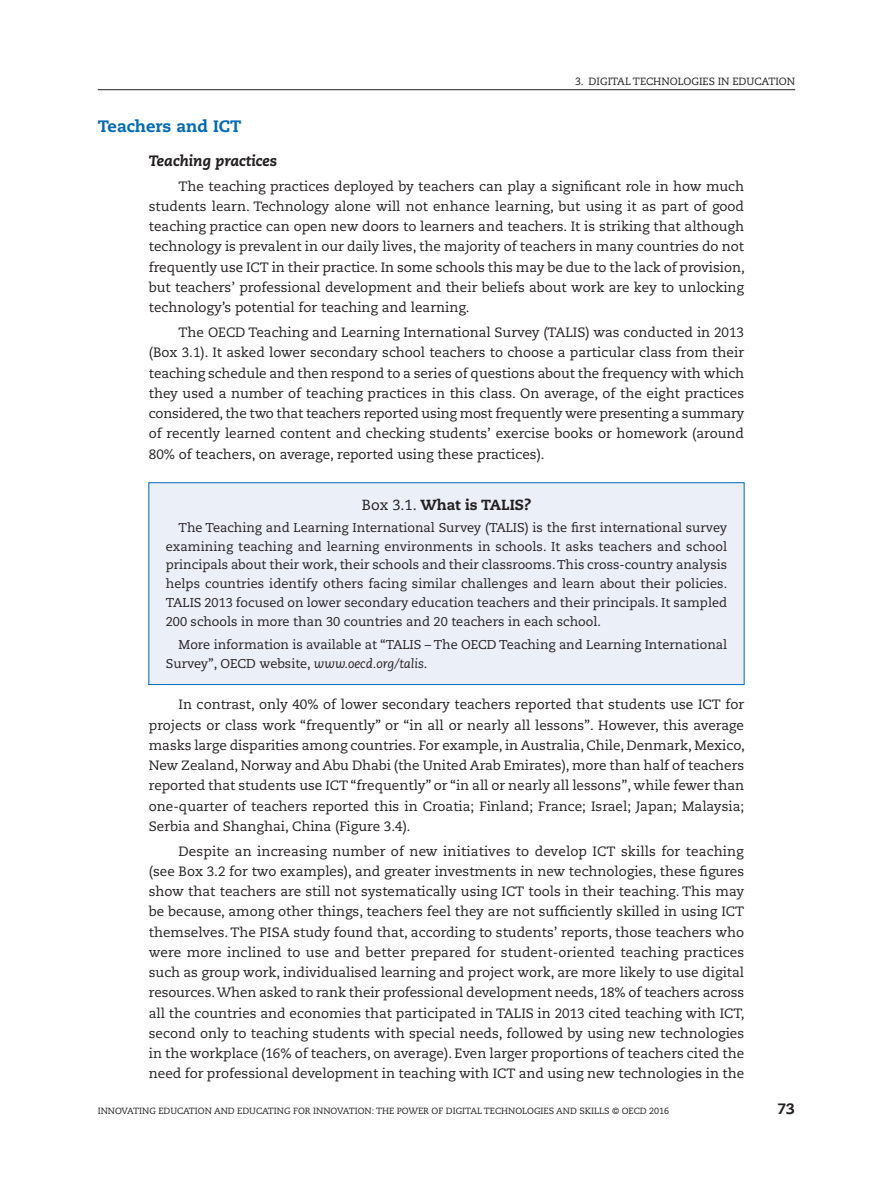
<style>
.page{position:relative;width:893px;height:1191px;background:#fff}
.page>*{position:absolute;margin:0;border:0;box-sizing:border-box;transform-origin:0 0}
.t1{font:800 16.5px "Caecilia LT Std";color:#006bb6}
.t2{font:italic 800 15px "Caecilia LT Std";color:#231f20}
.t3{font:800 15px "Caecilia LT Std";color:#231f20}
.t4{font:800 14.7px "Caecilia LT Std";color:#231f20}
.t5{font:13.5px/20.2px "Caecilia LT Std";color:#231f20;text-align:justify}
.t6{font:12.75px/18.8px "Caecilia LT Std";color:#231f20;text-align:justify}
.t7{font:10.5px "Caecilia LT Std";color:#231f20}
.t8{font:9px "Caecilia LT Std";color:#231f20}
.s1{font-weight:400}
.s2{font-style:italic}
</style>
<div class="page">
<hr style="left:98px;top:89px;width:697px;height:1px;background:#231f20">
<div style="left:148px;top:482px;width:597px;height:203px;background:#eaeff8"></div>
<p class="t7" style="left:575px;top:75px;width:29px">3. Digital</p>
<p class="t7" style="left:633px;top:75px;width:8px">technologies</p>
<p class="t7" style="left:718px;top:75px;width:45px">in education</p>
<p class="t1" style="left:98px;top:116px;width:145px">Teachers and ICT</p>
<p class="t2" style="left:149px;top:152px;width:130px">Teaching practices</p>
<p class="t5" style="left:149px;top:176px;width:597px;text-indent:30px">The teaching practices deployed by teachers can play a significant role in how much students learn. Technology alone will not enhance learning, but using it as part of good teaching practice can open new doors to learners and teachers. It is striking that although technology is prevalent in our daily lives, the majority of teachers in many countries do not frequently use ICT in their practice. In some schools this may be due to the lack of provision, but teachers’ professional development and their beliefs about work are key to unlocking technology’s potential for teaching and learning.</p>
<p class="t5" style="left:149px;top:322px;width:597px;text-indent:30px">The OECD Teaching and Learning International Survey (TALIS) was conducted in 2013 (Box 3.1). It asked lower secondary school teachers to choose a particular class from their teaching schedule and then respond to a series of questions about the frequency with which they used a number of teaching practices in this class. On average, of the eight practices considered, the two that teachers reported using most frequently were presenting a summary of recently learned content and checking students’ exercise books or homework (around 80% of teachers, on average, reported using these practices).</p>
<p class="t4" style="left:362px;top:496px;width:171px"><span class="s1">Box 3.1.</span> What is TALIS?</p>
<p class="t6" style="left:166px;top:518px;width:563px;text-indent:13px">The Teaching and Learning International Survey (TALIS) is the first international survey examining teaching and learning environments in schools. It asks teachers and school principals about their work, their schools and their classrooms. This cross-country analysis helps countries identify others facing similar challenges and learn about their policies.<br>TALIS 2013 focused on lower secondary education teachers and their principals. It sampled 200 schools in more than 30 countries and 20 teachers in each school.</p>
<p class="t6" style="left:166px;top:635px;width:563px;text-indent:13px">More information is available at “TALIS – The OECD Teaching and Learning International<br>Survey”, OECD website, <span class="s2">www.oecd.org/talis</span>.</p>
<p class="t5" style="left:149px;top:695px;width:597px;text-indent:30px">In contrast, only 40% of lower secondary teachers reported that students use ICT for projects or class work “frequently” or “in all or nearly all lessons”. However, this average masks large disparities among countries. For example, in Australia, Chile, Denmark, Mexico, New Zealand, Norway and Abu Dhabi (the United Arab Emirates), more than half of teachers reported that students use ICT “frequently” or “in all or nearly all lessons”, while fewer than one-quarter of teachers reported this in Croatia; Finland; France; Israel; Japan; Malaysia; Serbia and Shanghai, China (Figure 3.4).</p>
<p class="t5" style="left:149px;top:841px;width:597px;text-indent:30px">Despite an increasing number of new initiatives to develop ICT skills for teaching (see Box 3.2 for two examples), and greater investments in new technologies, these figures show that teachers are still not systematically using ICT tools in their teaching. This may be because, among other things, teachers feel they are not sufficiently skilled in using ICT themselves. The PISA study found that, according to students’ reports, those teachers who were more inclined to use and better prepared for student-oriented teaching practices such as group work, individualised learning and project work, are more likely to use digital resources. When asked to rank their professional development needs, 18% of teachers across all the countries and economies that participated in TALIS in 2013 cited teaching with ICT, second only to teaching students with special needs, followed by using new technologies in the workplace (16% of teachers, on average). Even larger proportions of teachers cited the need for professional development in teaching with ICT and using new technologies in the</p>
<p class="t8" style="left:98px;top:1106px;width:11px">Inno</p>
<p class="t8" style="left:122px;top:1106px;width:8px">vating</p>
<p class="t8" style="left:158px;top:1106px;width:26px">Education</p>
<p class="t8" style="left:214px;top:1106px;width:8px">and</p>
<p class="t8" style="left:237px;top:1106px;width:26px">Educating</p>
<p class="t8" style="left:293px;top:1106px;width:7px">for</p>
<p class="t8" style="left:313px;top:1106px;width:11px">Inno</p>
<p class="t8" style="left:337px;top:1106px;width:8px">vation</p>
<p class="t8" style="left:372px;top:1106px;width:33px">: The power</p>
<p class="t8" style="left:432px;top:1106px;width:21px">of digital</p>
<p class="t8" style="left:484px;top:1106px;width:7px">technologies</p>
<p class="t8" style="left:556px;top:1106px;width:8px">and</p>
<p class="t8" style="left:579px;top:1106px;width:6px">skills</p>
<p class="t8" style="left:612px;top:1106px;width:59px">© OECD 2016</p>
<p class="t3" style="left:777px;top:1099px;width:19px">73</p>
</div>
